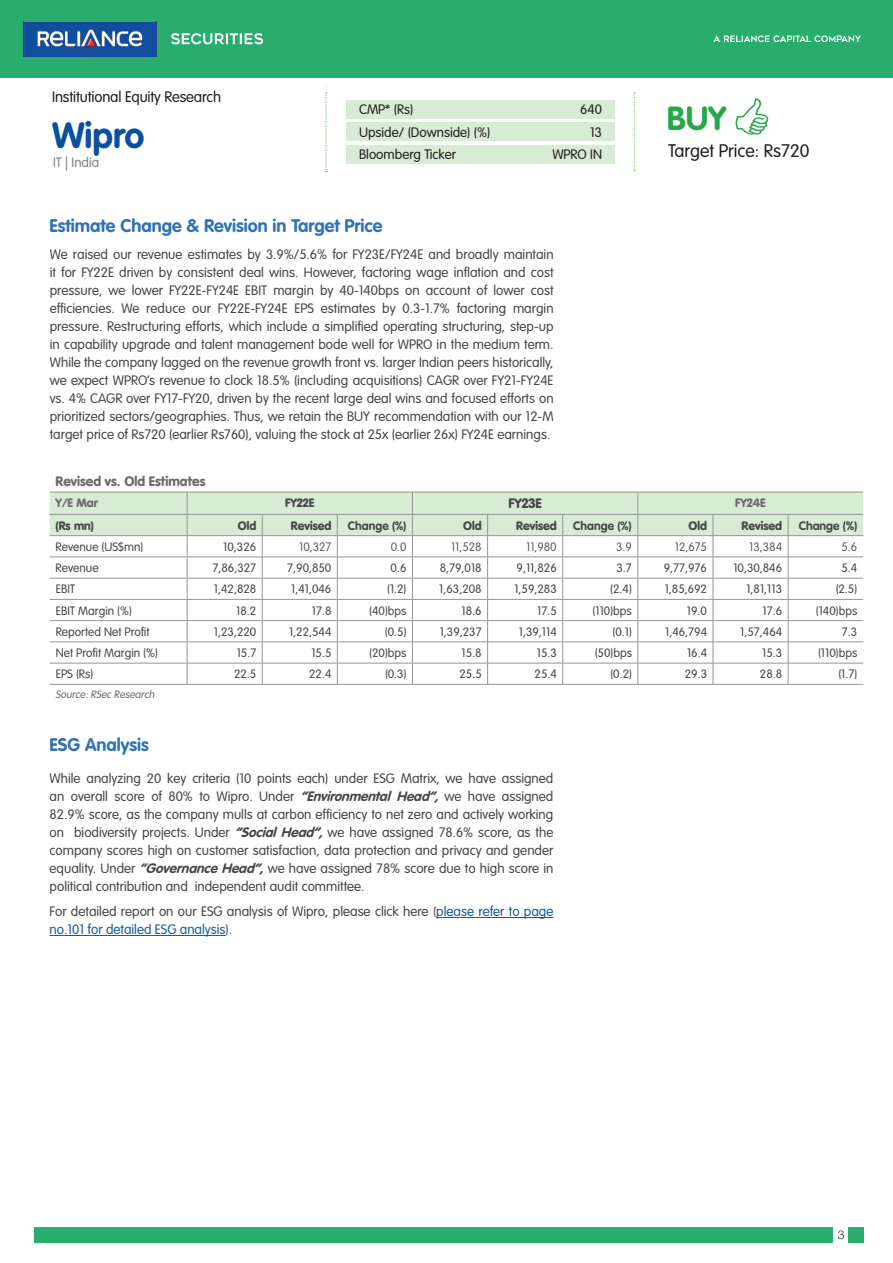
<style>
.page{position:relative;width:893px;height:1263px;background:#fff}
.page>*{position:absolute;margin:0;border:0;box-sizing:border-box;transform-origin:0 0}
.t1{font:700 36px "VAG Rounded Std";letter-spacing:-.005em;color:#0b50a0}
.t2{font:700 33px "VAG Rounded Std";color:#26a849}
.t3{font:700 18px "VAG Rounded Std";color:#3172b6}
.t4{font:300 18px "VAG Rounded Std";color:#231f20}
.t5{font:300 15px "VAG Rounded Std";letter-spacing:-.01em;color:#231f20}
.t6{font:300 13.5px/18px "VAG Rounded Std";color:#464747;text-align:justify}
.t7{font:300 13.5px "VAG Rounded Std";color:#231f20}
.t8{font:900 13.5px "VAG Rounded Std";color:#6c6c6c}
.t9{font:300 13.5px "VAG Rounded Std";color:#808285}
.t10{font:900 13.5px "VAG Rounded Std";color:#464747}
.t11{font:300 12px "VAG Rounded Std";color:#464747}
.t12{font:900 12px "VAG Rounded Std";color:#464747}
.t13{font:100 12px "VAG Rounded Std";color:#464747}
.t14{font:700 12px "VAG Rounded Std";color:#464747}
.t15{font:900 12px "VAG Rounded Std";color:#6c6c6c}
.t16{font:300 12px "Helvetica Neue";color:#231f20}
.t17{font:italic 300 10.5px "VAG Rounded Std";color:#6c6c6c}
.s1{font-weight:700;font-style:italic}
.s2{color:#57585a}
.s3{color:#175d9e}
</style>
<div class="page">
<div style="left:0;top:0;width:893px;height:78px;background:#28ad6e"></div>
<img style="left:24px;top:22px;width:133px;height:34px">
<svg style="left:171px;top:33px;width:92px;height:11px"></svg>
<svg style="left:713px;top:35px;width:148px;height:7px"></svg>
<div style="left:34px;top:1227px;width:799px;height:15px;background:#28ad6e"></div>
<div style="left:848px;top:1227px;width:15px;height:15px;background:#28ad6e"></div>
<div style="left:347px;top:100px;width:268px;height:19px;background:#d8ebd4"></div>
<div style="left:347px;top:123px;width:268px;height:18px;background:#d8ebd4"></div>
<div style="left:347px;top:145px;width:268px;height:18px;background:#d8ebd4"></div>
<svg style="left:634px;top:92px;width:1px;height:79px"></svg>
<svg style="left:325px;top:86px;width:2px;height:86px"></svg>
<svg style="left:736px;top:98px;width:32px;height:37px"></svg>
<hr style="left:50px;top:684px;width:137px;height:1px;background:#939598">
<hr style="left:187px;top:684px;width:75px;height:1px;background:#939598">
<hr style="left:262px;top:684px;width:75px;height:1px;background:#939598">
<hr style="left:337px;top:684px;width:75px;height:1px;background:#939598">
<hr style="left:412px;top:684px;width:76px;height:1px;background:#939598">
<hr style="left:488px;top:684px;width:75px;height:1px;background:#939598">
<hr style="left:563px;top:684px;width:75px;height:1px;background:#939598">
<hr style="left:638px;top:684px;width:75px;height:1px;background:#939598">
<hr style="left:713px;top:684px;width:75px;height:1px;background:#939598">
<hr style="left:788px;top:684px;width:75px;height:1px;background:#939598">
<svg style="left:50px;top:492px;width:813px;height:192px"></svg>
<hr style="left:436px;top:917px;width:117px;height:1px;background:#175d9e">
<hr style="left:50px;top:935px;width:176px;height:1px;background:#175d9e">
<p class="t5" style="left:52px;top:88px;width:171px">Institutional Equity Research</p>
<h1 class="t1" style="left:52px;top:114px;width:94px">Wipro</h1>
<p class="t9" style="left:53px;top:154px;width:48px">IT | India</p>
<p class="t7" style="left:359px;top:102px;width:56px">CMP* (Rs)</p>
<p class="t7" style="left:580px;top:102px;width:23px">640</p>
<p class="t7" style="left:359px;top:124px;width:133px">Upside/ (Downside) (%)</p>
<p class="t7" style="left:590px;top:124px;width:13px">13</p>
<p class="t7" style="left:359px;top:146px;width:99px">Bloomberg Ticker</p>
<p class="t7" style="left:552px;top:146px;width:51px">WPRO IN</p>
<h3 class="t3" style="left:50px;top:215px;width:334px">Estimate Change &amp; Revision in Target Price</h3>
<p class="t6" style="left:50px;top:246px;width:505px">We raised our revenue estimates by 3.9%/5.6% for FY23E/FY24E and broadly maintain it for FY22E driven by consistent deal wins. However, factoring wage inflation and cost pressure, we lower FY22E-FY24E EBIT margin by 40-140bps on account of lower cost efficiencies. We reduce our FY22E-FY24E EPS estimates by 0.3-1.7% factoring margin pressure. Restructuring efforts, which include a simplified operating structuring, step-up in capability upgrade and talent management bode well for WPRO in the medium term.<br>While the company lagged on the revenue growth front vs. larger Indian peers historically, we expect WPRO’s revenue to clock 18.5% (including acquisitions) CAGR over FY21-FY24E vs. 4% CAGR over FY17-FY20, driven by the recent large deal wins and focused efforts on prioritized sectors/geographies. Thus, we retain the BUY recommendation with our 12-M target price of Rs720 (earlier Rs760), valuing the stock at 25x (earlier 26x) FY24E earnings.</p>
<h2 class="t2" style="left:667px;top:99px;width:61px">BUY</h2>
<h3 class="t4" style="left:668px;top:140px;width:143px">Target Price: Rs720</h3>
<p class="t8" style="left:56px;top:473px;width:151px">Revised vs. Old Estimates</p>
<p class="t15" style="left:56px;top:496px;width:44px">Y/E Mar</p>
<p class="t12" style="left:285px;top:496px;width:31px">FY22E</p>
<p class="t10" style="left:508px;top:495px;width:35px">FY23E</p>
<p class="t15" style="left:735px;top:496px;width:32px">FY24E</p>
<p class="t12" style="left:56px;top:518px;width:40px">(Rs mn)</p>
<p class="t12" style="left:238px;top:518px;width:20px">Old</p>
<p class="t12" style="left:291px;top:518px;width:42px">Revised</p>
<p class="t14" style="left:348px;top:518px;width:60px">Change (%)</p>
<p class="t12" style="left:463px;top:518px;width:20px">Old</p>
<p class="t12" style="left:516px;top:518px;width:42px">Revised</p>
<p class="t14" style="left:573px;top:518px;width:60px">Change (%)</p>
<p class="t12" style="left:688px;top:518px;width:20px">Old</p>
<p class="t12" style="left:742px;top:518px;width:42px">Revised</p>
<p class="t14" style="left:799px;top:518px;width:60px">Change (%)</p>
<p class="t11" style="left:56px;top:540px;width:89px">Revenue (US$mn)</p>
<p class="t11" style="left:223px;top:540px;width:34px">10,326</p>
<p class="t13" style="left:299px;top:540px;width:34px">10,327</p>
<p class="t13" style="left:391px;top:540px;width:17px">0.0</p>
<p class="t13" style="left:451px;top:540px;width:32px">11,528</p>
<p class="t13" style="left:526px;top:540px;width:32px">11,980</p>
<p class="t13" style="left:616px;top:540px;width:17px">3.9</p>
<p class="t13" style="left:675px;top:540px;width:34px">12,675</p>
<p class="t13" style="left:749px;top:540px;width:34px">13,384</p>
<p class="t13" style="left:841px;top:540px;width:17px">5.6</p>
<p class="t11" style="left:56px;top:561px;width:44px">Revenue</p>
<p class="t11" style="left:213px;top:561px;width:45px">7,86,327</p>
<p class="t11" style="left:287px;top:561px;width:46px">7,90,850</p>
<p class="t11" style="left:391px;top:561px;width:17px">0.6</p>
<p class="t11" style="left:440px;top:561px;width:43px">8,79,018</p>
<p class="t11" style="left:517px;top:561px;width:42px">9,11,826</p>
<p class="t11" style="left:616px;top:561px;width:17px">3.7</p>
<p class="t11" style="left:664px;top:561px;width:45px">9,77,976</p>
<p class="t11" style="left:733px;top:561px;width:50px">10,30,846</p>
<p class="t11" style="left:841px;top:561px;width:17px">5.4</p>
<p class="t11" style="left:56px;top:582px;width:21px">EBIT</p>
<p class="t11" style="left:214px;top:582px;width:44px">1,42,828</p>
<p class="t11" style="left:291px;top:582px;width:42px">1,41,046</p>
<p class="t11" style="left:387px;top:582px;width:21px">(1.2)</p>
<p class="t11" style="left:439px;top:582px;width:44px">1,63,208</p>
<p class="t11" style="left:514px;top:582px;width:44px">1,59,283</p>
<p class="t11" style="left:610px;top:582px;width:23px">(2.4)</p>
<p class="t11" style="left:665px;top:582px;width:44px">1,85,692</p>
<p class="t11" style="left:746px;top:582px;width:37px">1,81,113</p>
<p class="t11" style="left:836px;top:582px;width:23px">(2.5)</p>
<p class="t11" style="left:56px;top:603px;width:78px">EBIT Margin (%)</p>
<p class="t11" style="left:236px;top:603px;width:22px">18.2</p>
<p class="t11" style="left:312px;top:603px;width:21px">17.8</p>
<p class="t11" style="left:369px;top:603px;width:39px">(40)bps</p>
<p class="t11" style="left:462px;top:603px;width:22px">18.6</p>
<p class="t11" style="left:537px;top:603px;width:21px">17.5</p>
<p class="t11" style="left:593px;top:603px;width:41px">(110)bps</p>
<p class="t11" style="left:687px;top:603px;width:22px">19.0</p>
<p class="t11" style="left:762px;top:603px;width:21px">17.6</p>
<p class="t11" style="left:816px;top:603px;width:43px">(140)bps</p>
<p class="t11" style="left:56px;top:625px;width:95px">Reported Net Profit</p>
<p class="t11" style="left:214px;top:625px;width:44px">1,23,220</p>
<p class="t11" style="left:289px;top:625px;width:44px">1,22,544</p>
<p class="t11" style="left:385px;top:625px;width:23px">(0.5)</p>
<p class="t11" style="left:440px;top:625px;width:43px">1,39,237</p>
<p class="t11" style="left:519px;top:625px;width:39px">1,39,114</p>
<p class="t11" style="left:612px;top:625px;width:21px">(0.1)</p>
<p class="t11" style="left:665px;top:625px;width:43px">1,46,794</p>
<p class="t11" style="left:740px;top:625px;width:43px">1,57,464</p>
<p class="t11" style="left:842px;top:625px;width:17px">7.3</p>
<p class="t11" style="left:56px;top:646px;width:104px">Net Profit Margin (%)</p>
<p class="t11" style="left:237px;top:646px;width:21px">15.7</p>
<p class="t11" style="left:311px;top:646px;width:22px">15.5</p>
<p class="t11" style="left:369px;top:646px;width:39px">(20)bps</p>
<p class="t11" style="left:462px;top:646px;width:22px">15.8</p>
<p class="t11" style="left:537px;top:646px;width:22px">15.3</p>
<p class="t11" style="left:595px;top:646px;width:39px">(50)bps</p>
<p class="t11" style="left:687px;top:646px;width:22px">16.4</p>
<p class="t11" style="left:762px;top:646px;width:22px">15.3</p>
<p class="t11" style="left:818px;top:646px;width:41px">(110)bps</p>
<p class="t11" style="left:56px;top:667px;width:39px">EPS (Rs)</p>
<p class="t11" style="left:234px;top:667px;width:24px">22.5</p>
<p class="t11" style="left:309px;top:667px;width:24px">22.4</p>
<p class="t11" style="left:385px;top:667px;width:23px">(0.3)</p>
<p class="t11" style="left:459px;top:667px;width:24px">25.5</p>
<p class="t11" style="left:535px;top:667px;width:24px">25.4</p>
<p class="t11" style="left:610px;top:667px;width:23px">(0.2)</p>
<p class="t11" style="left:685px;top:667px;width:24px">29.3</p>
<p class="t11" style="left:760px;top:667px;width:24px">28.8</p>
<p class="t11" style="left:838px;top:667px;width:21px">(1.7)</p>
<p class="t17" style="left:56px;top:689px;width:103px">Source:RSec Research</p>
<h3 class="t3" style="left:50px;top:734px;width:101px">ESG Analysis</h3>
<p class="t6" style="left:50px;top:769px;width:505px">While analyzing 20 key criteria (10 points each) under ESG Matrix, we have assigned an overall score of 80% to Wipro. Under <span class="s1">“Environmental Head”,</span> we have assigned 82.9% score, as the company mulls at carbon efficiency to net zero and actively working on biodiversity projects. Under <span class="s1">“Social Head”,</span>we have assigned 78.6% score, as the company scores high on customer satisfaction, data protection and privacy and gender equality. Under <span class="s1">“GovernanceHead”,</span>we have assigned 78% score due to high score in political contribution and independent audit committee.</p>
<p class="t6" style="left:50px;top:903px;width:505px">For detailed report on our ESG analysis of Wipro, please click here <span class="s2">(</span><span class="s3">please refer to page no.101 for detailed ESG analysis</span><span class="s2">).</span></p>
<p class="t16" style="left:838px;top:1227px;width:8px">3</p>
</div>
